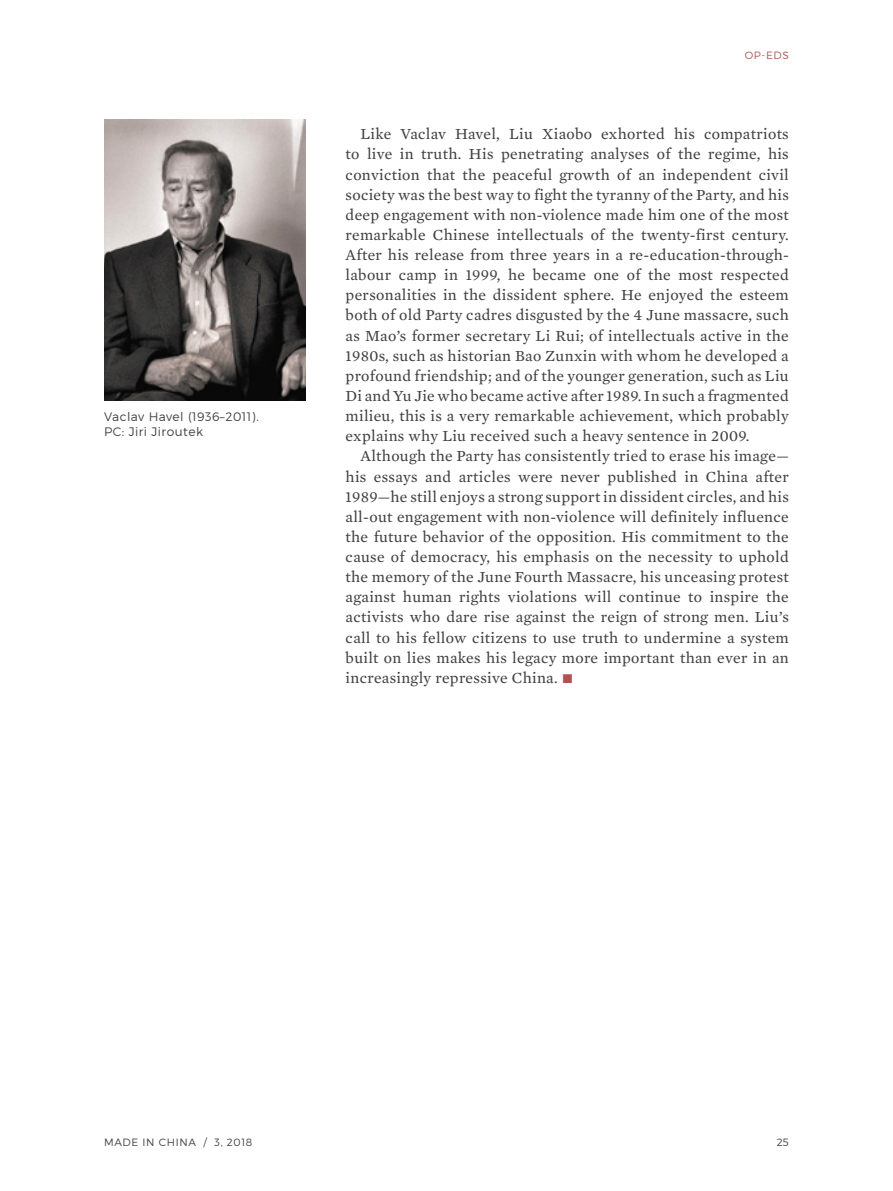
<style>
.page{position:relative;width:893px;height:1191px;background:#fff}
.page>*{position:absolute;margin:0;border:0;box-sizing:border-box;transform-origin:0 0}
.t1{font:15.75px/20.1px "Mercury Text G2 Roman";letter-spacing:.02em;color:#414042;text-align:justify}
.t2{font:300 12.25px/15.8px "Montserrat";letter-spacing:.04em;color:#414042}
.t3{font:300 10.5px "Montserrat";letter-spacing:.06em;color:#414042}
.t4{font:300 10.5px "Montserrat";color:#b25153}
.s1{font-family:"Times New Roman";font-size:19.25px;color:#b25153}
</style>
<div class="page">
<img style="left:104px;top:119px;width:202px;height:282px">
<p class="t2" style="left:104px;top:408px;width:156px">Vaclav Havel (1936–2011).<br>PC: Jiri Jiroutek</p>
<p class="t4" style="left:745px;top:49px;width:46px">OP-EDS</p>
<p class="t1" style="left:346px;top:124px;width:445px;text-indent:15px">Like Vaclav Havel, Liu Xiaobo exhorted his compatriots to live in truth. His penetrating analyses of the regime, his conviction that the peaceful growth of an independent civil society was the best way to fight the tyranny of the Party, and his deep engagement with non-violence made him one of the most remarkable Chinese intellectuals of the twenty-first century.<br>After his release from three years in a re-education-through&shy;labour camp in 1999, he became one of the most respected personalities in the dissident sphere. He enjoyed the esteem both of old Party cadres disgusted by the 4 June massacre, such as Mao’s former secretary Li Rui; of intellectuals active in the 1980s, such as historian Bao Zunxin with whom he developed a profound friendship; and of the younger generation, such as Liu Di and Yu Jie who became active after 1989. In such a fragmented milieu, this is a very remarkable achievement, which probably explains why Liu received such a heavy sentence in 2009.</p>
<p class="t1" style="left:346px;top:446px;width:445px;text-indent:15px">Although the Party has consistently tried to erase his image— his essays and articles were never published in China after 1989—he still enjoys a strong support in dissident circles, and his all-out engagement with non-violence will definitely influence the future behavior of the opposition. His commitment to the cause of democracy, his emphasis on the necessity to uphold the memory of the June Fourth Massacre, his unceasing protest against human rights violations will continue to inspire the activists who dare rise against the reign of strong men. Liu’s call to his fellow citizens to use truth to undermine a system built on lies makes his legacy more important than ever in an increasingly repressive China. <span class="s1">■</span></p>
<p class="t3" style="left:104px;top:1135px;width:150px">MADE IN CHINA / 3, 2018</p>
<p class="t3" style="left:777px;top:1135px;width:14px">25</p>
</div>
